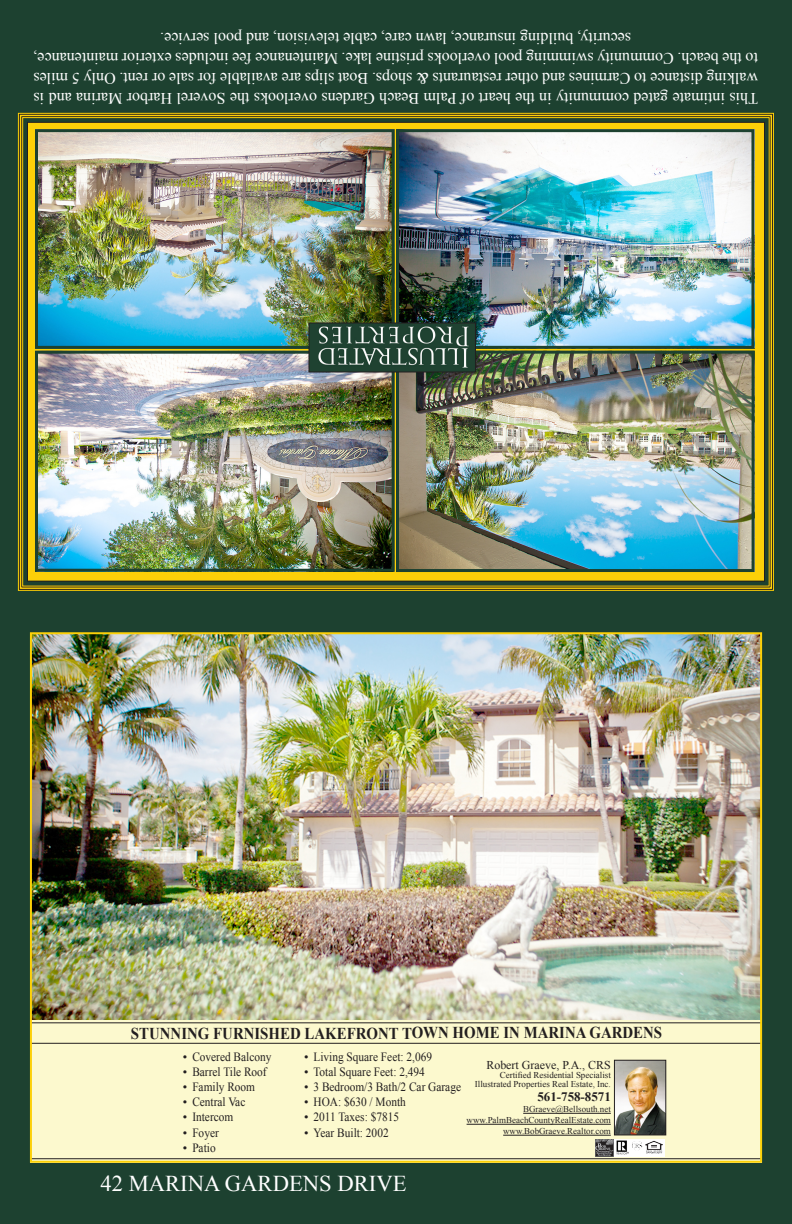
<style>
.page{position:relative;width:792px;height:1224px;background:#1d4130}
.page>*{position:absolute;margin:0;border:0;box-sizing:border-box;transform-origin:0 0}
.t1{font:22.6px "Times New Roman";color:#fff}
.t2{font:700 16.5px "Times New Roman";color:#231f20;scale:.9 1}
.t3{font:16px/20px "Times New Roman";color:#fff;text-align:center}
.t4{font:700 12.9px "Times New Roman";color:#231f20}
.t5{font:12.6px "Times New Roman";color:#231f20}
.t6{font:11.9px "Times New Roman";color:#231f20}
.t7{font:9px "Times New Roman";color:#231f20}
</style>
<div class="page">
<img style="left:33px;top:635px;width:726px;height:385px">
<div style="left:0;top:1020px;width:792px;height:142px;background:#fcf9ce"></div>
<hr style="left:523px;top:1113px;width:88px;height:1px;background:#231f20">
<hr style="left:467px;top:1124px;width:144px;height:1px;background:#231f20">
<hr style="left:503px;top:1135px;width:108px;height:1px;background:#231f20">
<div style="left:614px;top:1139px;width:51px;height:17px;background:#fff"></div>
<img style="left:616px;top:1141px;width:13px;height:14px">
<svg style="left:632px;top:1141px;width:10px;height:7px"></svg>
<img style="left:645px;top:1141px;width:18px;height:13px">
<hr style="left:0;top:1022px;width:792px;height:1px;background:#231f20">
<hr style="left:0;top:1158px;width:792px;height:1px;background:#231f20">
<hr style="left:0;top:1043px;width:792px;height:1px;background:#231f20">
<img style="left:616px;top:1062px;width:48px;height:71px">
<div style="left:614px;top:1060px;width:52px;height:75px;border:1px solid #231f20"></div>
<img style="left:596px;top:1139px;width:17px;height:17px">
<img style="left:18px;top:113px;width:756px;height:478px">
<div style="left:0;top:604px;width:792px;height:616px;border:30px solid #1d4130"></div>
<p class="t3" style="left:758px;top:108px;width:726px;rotate:-180deg">This intimate gated community in the heart of Palm Beach Gardens overlooks the Soverel Harbor Marina and is walking distance to Carmines and other restaurants &amp; shops. Boat slips are available for sale or rent. Only 5 miles to the beach. Community swimming pool overlooks pristine lake. Maintenance fee includes exterior maintenance, security, building insurance, lawn care, cable television, and pool service.</p>
<p class="t2" style="left:131px;top:1022px;width:592px">STUNNING FURNISHED LAKEFRONT TOWN HOME IN MARINA GARDENS</p>
<p class="t5" style="left:183px;top:1048px;width:90px">• Covered Balcony</p>
<p class="t5" style="left:183px;top:1063px;width:85px">• Barrel Tile Roof</p>
<p class="t5" style="left:183px;top:1078px;width:74px">• Family Room</p>
<p class="t5" style="left:183px;top:1094px;width:64px">• Central Vac</p>
<p class="t5" style="left:183px;top:1109px;width:52px">• Intercom</p>
<p class="t5" style="left:183px;top:1124px;width:37px">• Foyer</p>
<p class="t5" style="left:183px;top:1139px;width:34px">• Patio</p>
<p class="t5" style="left:304px;top:1048px;width:130px">• Living Square Feet: 2,069</p>
<p class="t5" style="left:304px;top:1063px;width:122px">• Total Square Feet: 2,494</p>
<p class="t5" style="left:304px;top:1078px;width:159px">• 3 Bedroom/3 Bath/2 Car Garage</p>
<p class="t5" style="left:304px;top:1094px;width:103px">• HOA: $630 / Month</p>
<p class="t5" style="left:304px;top:1109px;width:97px">• 2011 Taxes: $7815</p>
<p class="t5" style="left:304px;top:1124px;width:86px">• Year Built: 2002</p>
<p class="t6" style="left:486px;top:1057px;width:126px">Robert Graeve, P.A., CRS</p>
<p class="t7" style="left:500px;top:1069px;width:113px">Certified Residential Specialist</p>
<p class="t7" style="left:475px;top:1078px;width:137px">Illustrated Properties Real Estate, Inc.</p>
<p class="t4" style="left:538px;top:1088px;width:75px">561-758-8571</p>
<p class="t7" style="left:523px;top:1103px;width:89px">BGraeve@Bellsouth.net</p>
<p class="t7" style="left:467px;top:1114px;width:146px">www.PalmBeachCountyRealEstate.com</p>
<p class="t7" style="left:503px;top:1125px;width:109px">www.BobGraeve.Realtor.com</p>
<p class="t1" style="left:100px;top:1168px;width:252px">42 Marina Gardens Drive</p>
</div>
